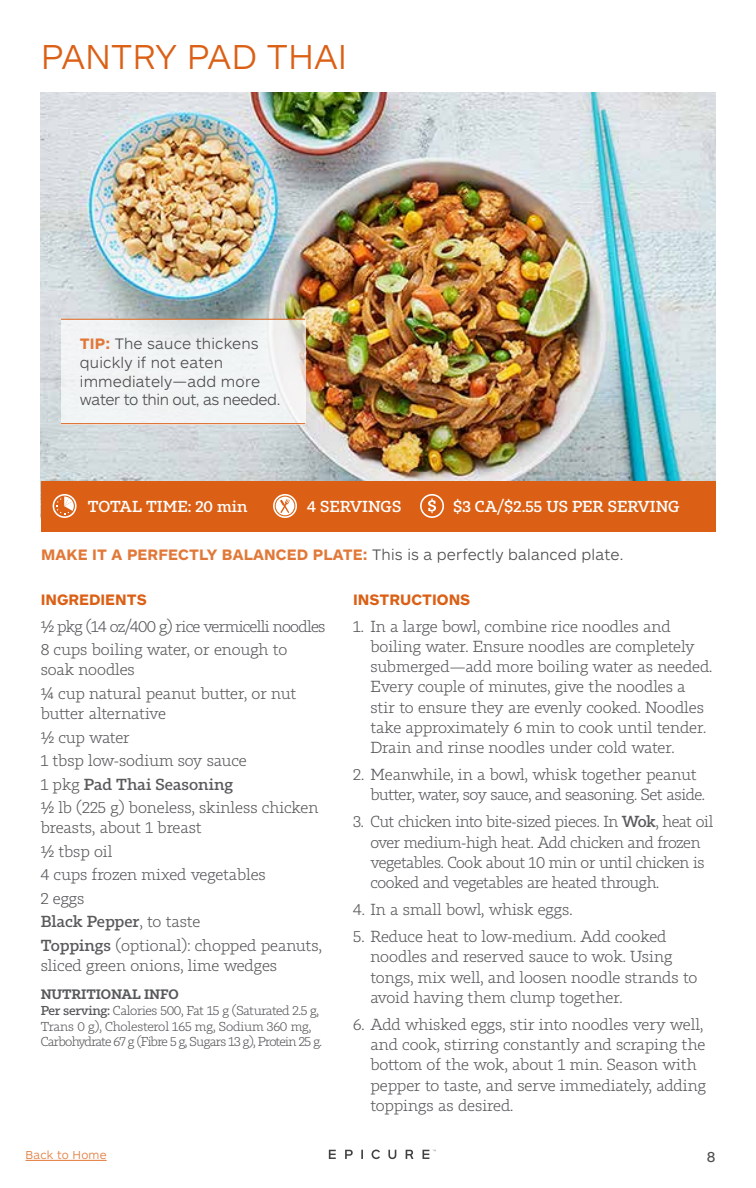
<style>
.page{position:relative;width:756px;height:1188px;background:#fff}
.page>*{position:absolute;margin:0;border:0;box-sizing:border-box;transform-origin:0 0}
.t1{font:300 36px "ARS Maquette Pro";color:#db6015}
.t2{font:300 15.75px/20.2px "Tabac Slab";letter-spacing:-.01em;color:#58595b}
.t3{font:300 15.75px/18.8px "ARS Maquette Pro";letter-spacing:.01em;color:#4d4d4f}
.t4{font:300 15.75px/23.5px "Tabac Slab";letter-spacing:-.04em;color:#58595b}
.t5{font:700 15.75px "ARS Maquette Pro";letter-spacing:.01em;color:#e17838}
.t6{font:700 15.75px "ARS Maquette Pro";color:#db6015}
.t7{font:500 15.6px "Tabac Slab";color:#fff}
.t8{font:15px "ARS Maquette Pro";color:#4d4d4f}
.t9{font:600 13.5px "Tabac Slab";letter-spacing:-.01em;color:#58595b}
.t10{font:300 12.75px/15.8px "Tabac Slab";letter-spacing:-.05em;color:#58595b}
.t11{font:300 12px "ARS Maquette Pro";letter-spacing:.02em;color:#e17838}
.s1{font-weight:700;color:#e17838}
.s2{font-weight:300;color:#4d4d4f}
.s3{font-weight:500}
</style>
<div class="page">
<img style="left:40px;top:93px;width:676px;height:425px">
<div style="left:41px;top:481px;width:675px;height:50px;background:#db6015"></div>
<svg style="left:420px;top:494px;width:24px;height:24px"></svg>
<svg style="left:273px;top:494px;width:24px;height:24px"></svg>
<div style="left:61px;top:319px;width:244px;height:105px;background:#f1f3f4"></div>
<hr style="left:61px;top:319px;width:244px;height:1px;background:#db6015">
<hr style="left:61px;top:423px;width:244px;height:1px;background:#db6015">
<svg style="left:53px;top:494px;width:24px;height:24px"></svg>
<svg style="left:329px;top:1150px;width:7px;height:9px"></svg>
<svg style="left:345px;top:1150px;width:8px;height:9px"></svg>
<svg style="left:361px;top:1150px;width:2px;height:9px"></svg>
<svg style="left:388px;top:1150px;width:8px;height:9px"></svg>
<svg style="left:406px;top:1150px;width:7px;height:9px"></svg>
<svg style="left:423px;top:1150px;width:13px;height:9px"></svg>
<svg style="left:372px;top:1150px;width:8px;height:9px"></svg>
<hr style="left:26px;top:1160px;width:81px;height:1px;background:#e17838">
<h1 class="t1" style="left:41px;top:34px;width:308px">PANTRY PAD THAI</h1>
<p class="t3" style="left:80px;top:333px;width:202px"><span class="s1">TIP:</span> The sauce thickens quickly if not eaten immediately—add more water to thin out, as needed.</p>
<p class="t7" style="left:307px;top:497px;width:96px">4 SERVINGS</p>
<p class="t7" style="left:453px;top:497px;width:228px">$3 CA/$2.55 US PER SERVING</p>
<p class="t5" style="left:41px;top:545px;width:584px">MAKE IT A PERFECTLY BALANCED PLATE: <span class="s2">This is a perfectly balanced plate.</span></p>
<p class="t7" style="left:88px;top:497px;width:161px">TOTAL TIME: 20 min</p>
<p class="t6" style="left:41px;top:589px;width:108px">INGREDIENTS</p>
<p class="t4" style="left:41px;top:615px;width:286px">½ pkg (14 oz/400 g) rice vermicelli noodles<br>8 cups boiling water, or enough to</p>
<p class="t2" style="left:41px;top:658px;width:257px;line-height:23.5px">soak noodles<br>¼ cup natural peanut butter, or nut</p>
<p class="t2" style="left:41px;top:702px;width:279px;line-height:23.5px">butter alternative<br>½ cup water<br>1 tbsp low-sodium soy sauce<br>1 pkg <span class="s3">Pad Thai Seasoning<br></span>½ lb (225 g) boneless, skinless chicken</p>
<p class="t2" style="left:41px;top:816px;width:283px;line-height:23.5px">breasts, about 1 breast<br>½ tbsp oil<br>4 cups frozen mixed vegetables<br>2 eggs<br><span class="s3">Black Pepper</span>, to taste<br><span class="s3">Toppings</span> (optional): chopped peanuts,</p>
<p class="t2" style="left:41px;top:956px;width:238px">sliced green onions, lime wedges</p>
<p class="t9" style="left:41px;top:986px;width:139px">NUTRITIONAL INFO</p>
<p class="t10" style="left:41px;top:1003px;width:283px"><span class="s3">Per serving:</span> Calories 500, Fat 15 g (Saturated 2.5 g,<br>Trans 0 g), Cholesterol 165 mg, Sodium 360 mg,<br>Carbohydrate 67 g (Fibre 5 g, Sugars 13 g), Protein 25 g.</p>
<p class="t6" style="left:353px;top:589px;width:119px">INSTRUCTIONS</p>
<p class="t2" style="left:370px;top:616px;width:343px;text-indent:-17px">1. In a large bowl, combine rice noodles and boiling water. Ensure noodles are completely submerged—add more boiling water as needed.<br>Every couple of minutes, give the noodles a stir to ensure they are evenly cooked. Noodles take approximately 6 min to cook until tender.<br>Drain and rinse noodles under cold water.</p>
<p class="t2" style="left:370px;top:765px;width:336px;text-indent:-17px">2. Meanwhile, in a bowl, whisk together peanut butter, water, soy sauce, and seasoning. Set aside.</p>
<p class="t2" style="left:370px;top:812px;width:344px;text-indent:-17px">3. Cut chicken into bite-sized pieces. In <span class="s3">Wok</span>, heat oil over medium-high heat. Add chicken and frozen vegetables. Cook about 10 min or until chicken is cooked and vegetables are heated through.</p>
<p class="t2" style="left:353px;top:900px;width:221px">4. In a small bowl, whisk eggs.</p>
<p class="t2" style="left:370px;top:927px;width:329px;text-indent:-17px">5. Reduce heat to low-medium. Add cooked noodles and reserved sauce to wok. Using tongs, mix well, and loosen noodle strands to avoid having them clump together.</p>
<p class="t2" style="left:370px;top:1014px;width:337px;text-indent:-17px">6. Add whisked eggs, stir into noodles very well, and cook, stirring constantly and scraping the bottom of the wok, about 1 min. Season with pepper to taste, and serve immediately, adding toppings as desired.</p>
<p class="t11" style="left:26px;top:1147px;width:83px">Back to Home</p>
<p class="t8" style="left:707px;top:1147px;width:10px">8</p>
</div>
